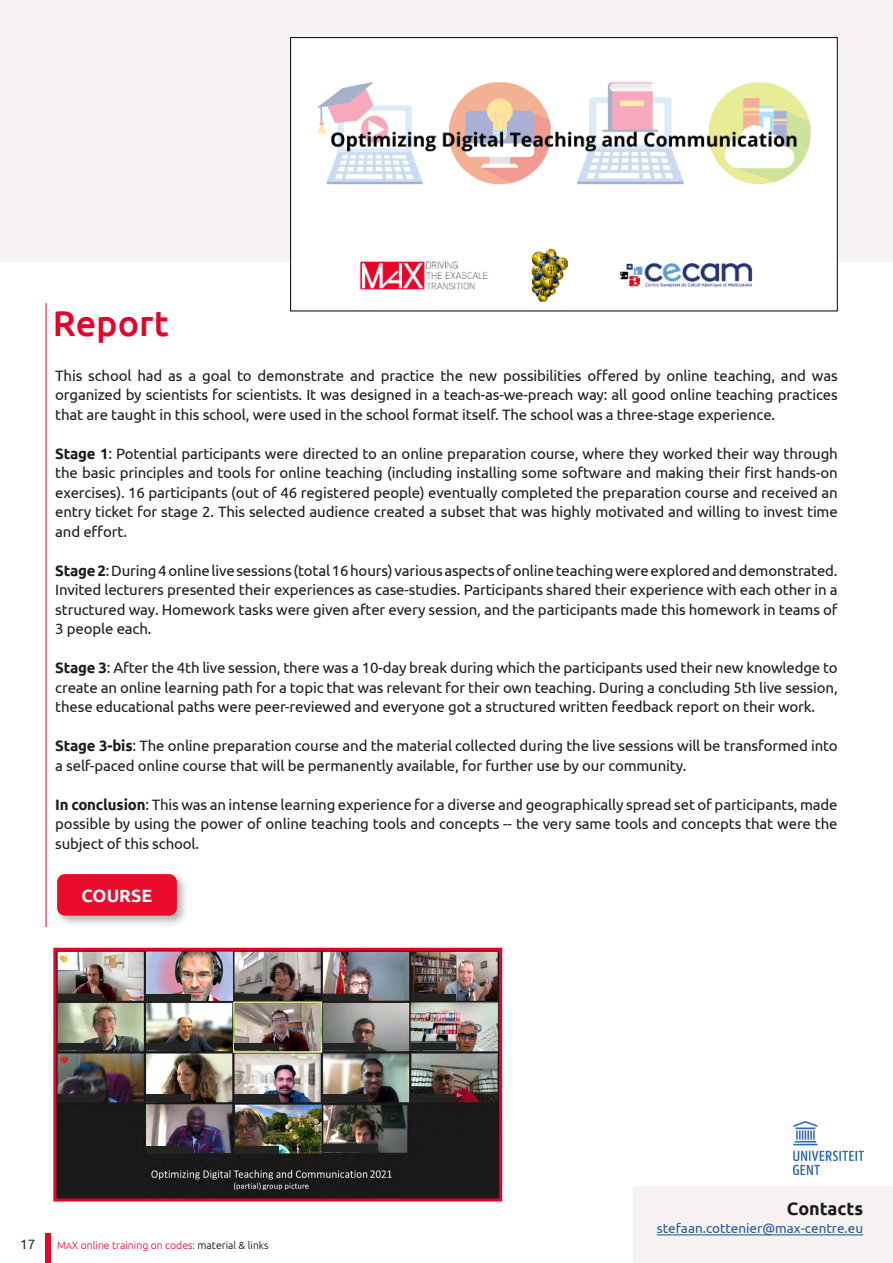
<style>
.page{position:relative;width:893px;height:1263px;background:#fff}
.page>*{position:absolute;margin:0;border:0;box-sizing:border-box;transform-origin:0 0}
.t1{font:500 36px "Ubuntu";color:#e8002b}
.t2{font:700 18px "Ubuntu";color:#1c1c1a}
.t3{font:700 17.85px "Ubuntu";color:#fff}
.t4{font:15px/19.5px "Ubuntu";letter-spacing:-.01em;color:#1c1c1a;text-align:justify}
.t5{font:13.5px "Ubuntu";color:#275b9b}
.t6{font:13.5px "Ubuntu";color:#1c313a}
.t7{font:300 10.5px "Ubuntu";color:#e8002b}
.s1{font-weight:700}
.s2{font-size:9px}
.s3{color:#000}
</style>
<div class="page">
<div style="left:46px;top:1233px;width:5px;height:30px;background:#eb0029"></div>
<div style="left:0;top:0;width:893px;height:261px;background:#f5f2f1"></div>
<hr style="left:46px;top:303px;width:1px;height:624px;background:#e8002b">
<div style="left:54px;top:870px;width:135px;height:58px;background:#000;opacity:.3"></div>
<div style="left:57px;top:874px;width:120px;height:42px;background:#ea0a2a;border-radius:8px"></div>
<img style="left:57px;top:952px;width:441px;height:245px">
<div style="left:53px;top:948px;width:449px;height:253px;border:3px solid #e8002b"></div>
<div style="left:58px;top:994px;width:44px;height:7px;background:#242424"></div>
<div style="left:58px;top:1043px;width:44px;height:7px;background:#242424"></div>
<div style="left:58px;top:1094px;width:44px;height:8px;background:#242424"></div>
<div style="left:147px;top:994px;width:44px;height:7px;background:#242424"></div>
<div style="left:147px;top:1043px;width:44px;height:7px;background:#242424"></div>
<div style="left:147px;top:1094px;width:44px;height:8px;background:#242424"></div>
<div style="left:147px;top:1146px;width:44px;height:8px;background:#242424"></div>
<div style="left:235px;top:1146px;width:44px;height:8px;background:#242424"></div>
<div style="left:323px;top:1144px;width:55px;height:8px;background:#242424"></div>
<div style="left:235px;top:994px;width:44px;height:7px;background:#242424"></div>
<div style="left:235px;top:1043px;width:44px;height:7px;background:#242424"></div>
<div style="left:235px;top:1094px;width:44px;height:8px;background:#242424"></div>
<div style="left:323px;top:994px;width:44px;height:7px;background:#242424"></div>
<div style="left:323px;top:1043px;width:44px;height:7px;background:#242424"></div>
<div style="left:323px;top:1094px;width:44px;height:8px;background:#242424"></div>
<div style="left:411px;top:994px;width:44px;height:7px;background:#242424"></div>
<div style="left:411px;top:1043px;width:44px;height:7px;background:#242424"></div>
<div style="left:411px;top:1094px;width:44px;height:8px;background:#242424"></div>
<div style="left:634px;top:1187px;width:259px;height:76px;background:#f5f2f1"></div>
<hr style="left:657px;top:1234px;width:206px;height:1px;background:#275b9b">
<img style="left:793px;top:1121px;width:70px;height:54px">
<img style="left:292px;top:39px;width:544px;height:263px">
<div style="left:290px;top:37px;width:548px;height:274px;border:1px solid #000"></div>
<h1 class="t1" style="left:53px;top:300px;width:118px">Report</h1>
<p class="t4" style="left:55px;top:365px;width:784px">This school had as a goal to demonstrate and practice the new possibilities offered by online teaching, and was organized by scientists for scientists. It was designed in a teach-as-we-preach way: all good online teaching practices that are taught in this school, were used in the school format itself. The school was a three-stage experience.</p>
<p class="t4" style="left:55px;top:443px;width:784px"><span class="s1">Stage 1</span>: Potential participants were directed to an online preparation course, where they worked their way through the basic principles and tools for online teaching (including installing some software and making their first hands-on exercises). 16 participants (out of 46 registered people) eventually completed the preparation course and received an entry ticket for stage 2. This selected audience created a subset that was highly motivated and willing to invest time and effort.</p>
<p class="t4" style="left:55px;top:560px;width:784px"><span class="s1">Stage 2</span>: During 4 online live sessions (total 16 hours) various aspects of online teaching were explored and demonstrated.<br>Invited lecturers presented their experiences as case-studies. Participants shared their experience with each other in a structured way. Homework tasks were given after every session, and the participants made this homework in teams of 3 people each.</p>
<p class="t4" style="left:55px;top:658px;width:784px"><span class="s1">Stage 3</span>: After the 4th live session, there was a 10-day break during which the participants used their new knowledge to create an online learning path for a topic that was relevant for their own teaching. During a concluding 5th live session, these educational paths were peer-reviewed and everyone got a structured written feedback report on their work.</p>
<p class="t4" style="left:55px;top:736px;width:784px"><span class="s1">Stage 3-bis</span>: The online preparation course and the material collected during the live sessions will be transformed into a self-paced online course that will be permanently available, for further use by our community.</p>
<p class="t4" style="left:55px;top:794px;width:784px"><span class="s1">In conclusion</span>: This was an intense learning experience for a diverse and geographically spread set of participants, made possible by using the power of online teaching tools and concepts -- the very same tools and concepts that were the subject of this school.</p>
<p class="t3" style="left:82px;top:885px;width:72px">COURSE</p>
<p class="t6" style="left:20px;top:1236px;width:17px">17</p>
<p class="t7" style="left:57px;top:1238px;width:213px">M<span class="s2">A</span>X online training on codes: <span class="s3">material &amp; links</span></p>
<p class="t2" style="left:787px;top:1198px;width:78px">Contacts</p>
<p class="t5" style="left:657px;top:1220px;width:208px">stefaan.cottenier@max-centre.eu</p>
</div>
